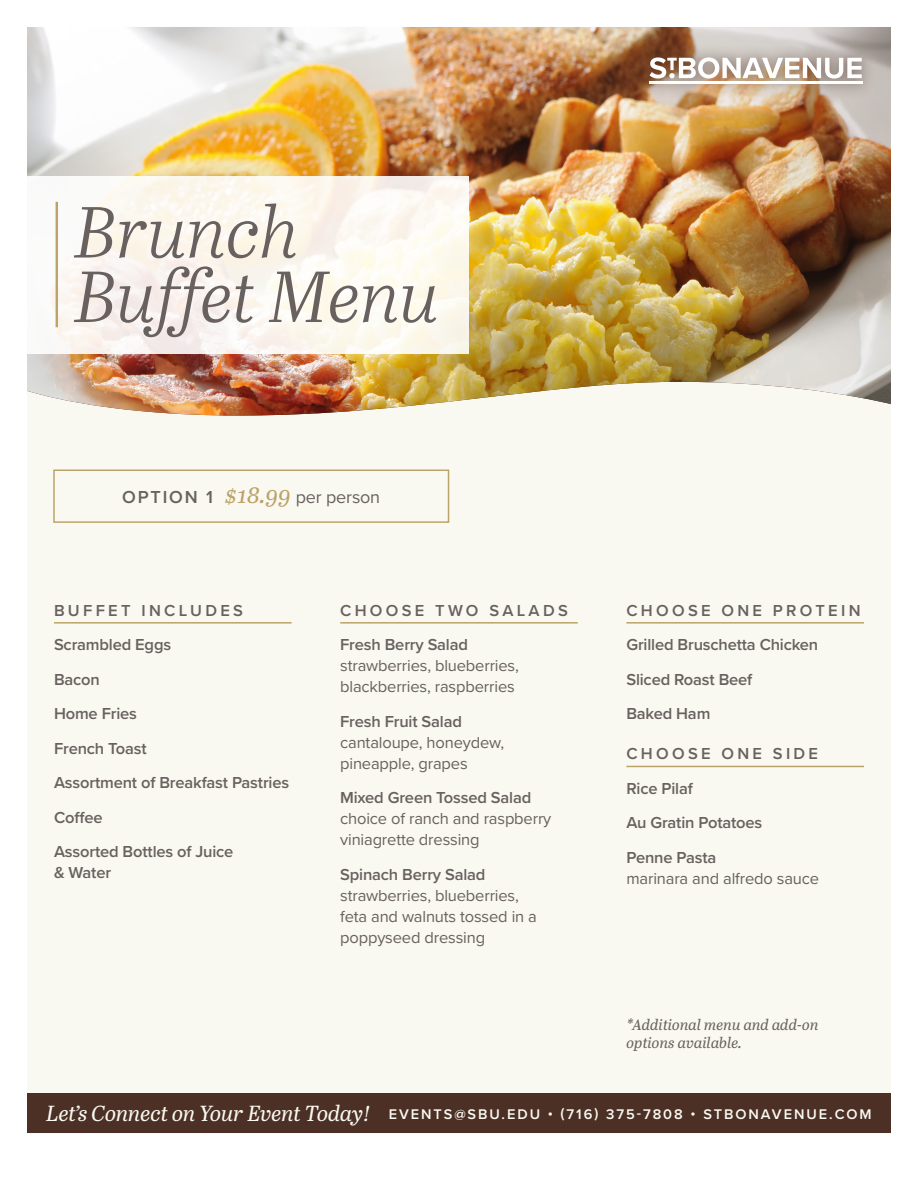
<style>
.page{position:relative;width:918px;height:1188px;background:#fff}
.page>*{position:absolute;margin:0;border:0;box-sizing:border-box;transform-origin:0 0}
.t1{font:italic 72px/64.5px "Abril Text Lt";letter-spacing:-.015em;color:#68615f}
.t2{font:18px "Proxima Nova";letter-spacing:-.01em;color:#68615f}
.t3{font:600 16.5px/21px "Proxima Nova";letter-spacing:-.01em;color:#68615f}
.t4{font:16.5px/21px "Proxima Nova";letter-spacing:-.01em;color:#68615f}
.t5{font:600 16.5px "Proxima Nova";letter-spacing:.2em;color:#68615f}
.t6{font:italic 15px/18px "Abril Text";color:#68615f}
.t7{font:600 14.55px "Proxima Nova";letter-spacing:.135em;color:#f9faf2}
.s1{font-weight:600}
.s2{font-family:"Abril Text";font-style:italic;font-size:24px;color:#bca367}
.s3{font-family:"Abril Text";font-weight:400;font-style:italic;font-size:21.75px}
</style>
<div class="page">
<div style="left:27px;top:27px;width:864px;height:1107px;background:#f9f9f2"></div>
<div style="left:27px;top:1094px;width:864px;height:39px;background:#4d3025"></div>
<img style="left:27px;top:27px;width:864px;height:389px">
<div style="left:27px;top:177px;width:442px;height:177px;background:#fbf7f0"></div>
<hr style="left:56px;top:202px;width:2px;height:125px;background:#bca367">
<div style="left:637px;top:44px;width:238px;height:54px;background:#4d3025;opacity:.73"></div>
<svg style="left:650px;top:57px;width:212px;height:22px"></svg>
<hr style="left:649px;top:82px;width:214px;height:2px;background:#fff">
<div style="left:53px;top:470px;width:396px;height:53px;border:2px solid #bca367"></div>
<hr style="left:54px;top:622px;width:238px;height:2px;background:#bca367">
<hr style="left:340px;top:622px;width:238px;height:2px;background:#bca367">
<hr style="left:626px;top:622px;width:238px;height:2px;background:#bca367">
<hr style="left:626px;top:766px;width:238px;height:1px;background:#bca367">
<p class="t1" style="left:75px;top:197px;width:367px">Brunch<br>Buffet Menu</p>
<p class="t2" style="left:122px;top:483px;width:259px"><span class="s1">OPTION 1</span> <span class="s2">$18.99</span> per person</p>
<p class="t5" style="left:54px;top:598px;width:191px">BUFFET INCLUDES</p>
<p class="t3" style="left:54px;top:634px;width:119px">Scrambled Eggs</p>
<p class="t3" style="left:54px;top:668px;width:47px">Bacon</p>
<p class="t3" style="left:54px;top:703px;width:85px">Home Fries</p>
<p class="t3" style="left:54px;top:737px;width:94px">French Toast</p>
<p class="t3" style="left:54px;top:772px;width:237px">Assortment of Breakfast Pastries</p>
<p class="t3" style="left:54px;top:806px;width:50px">Coffee</p>
<p class="t3" style="left:54px;top:841px;width:181px">Assorted Bottles of Juice &amp; Water</p>
<p class="t5" style="left:340px;top:598px;width:229px">CHOOSE TWO SALADS</p>
<p class="t3" style="left:340px;top:634px;width:129px">Fresh Berry Salad</p>
<p class="t4" style="left:340px;top:655px;width:180px">strawberries, blueberries, blackberries, raspberries</p>
<p class="t3" style="left:340px;top:710px;width:123px">Fresh Fruit Salad</p>
<p class="t4" style="left:340px;top:731px;width:166px">cantaloupe, honeydew, pineapple, grapes</p>
<p class="t3" style="left:340px;top:787px;width:193px">Mixed Green Tossed Salad</p>
<p class="t4" style="left:340px;top:808px;width:213px">choice of ranch and raspberry viniagrette dressing</p>
<p class="t3" style="left:340px;top:863px;width:147px">Spinach Berry Salad</p>
<p class="t4" style="left:340px;top:884px;width:198px">strawberries, blueberries, feta and walnuts tossed in a poppyseed dressing</p>
<p class="t5" style="left:626px;top:598px;width:236px">CHOOSE ONE PROTEIN</p>
<p class="t3" style="left:626px;top:634px;width:193px">Grilled Bruschetta Chicken</p>
<p class="t3" style="left:626px;top:668px;width:127px">Sliced Roast Beef</p>
<p class="t3" style="left:626px;top:703px;width:86px">Baked Ham</p>
<p class="t5" style="left:626px;top:742px;width:193px">CHOOSE ONE SIDE</p>
<p class="t3" style="left:626px;top:778px;width:68px">Rice Pilaf</p>
<p class="t3" style="left:626px;top:812px;width:137px">Au Gratin Potatoes</p>
<p class="t3" style="left:626px;top:847px;width:91px">Penne Pasta</p>
<p class="t4" style="left:626px;top:867px;width:194px">marinara and alfredo sauce</p>
<p class="t6" style="left:626px;top:1015px;width:194px">*Additional menu and add-on options available.</p>
<p class="t7" style="left:46px;top:1103px;width:827px"><span class="s3">Let’s Connect on Your Event Today!</span> EVENTS@SBU.EDU • (716) 375-7808 • STBONAVENUE.COM</p>
</div>
